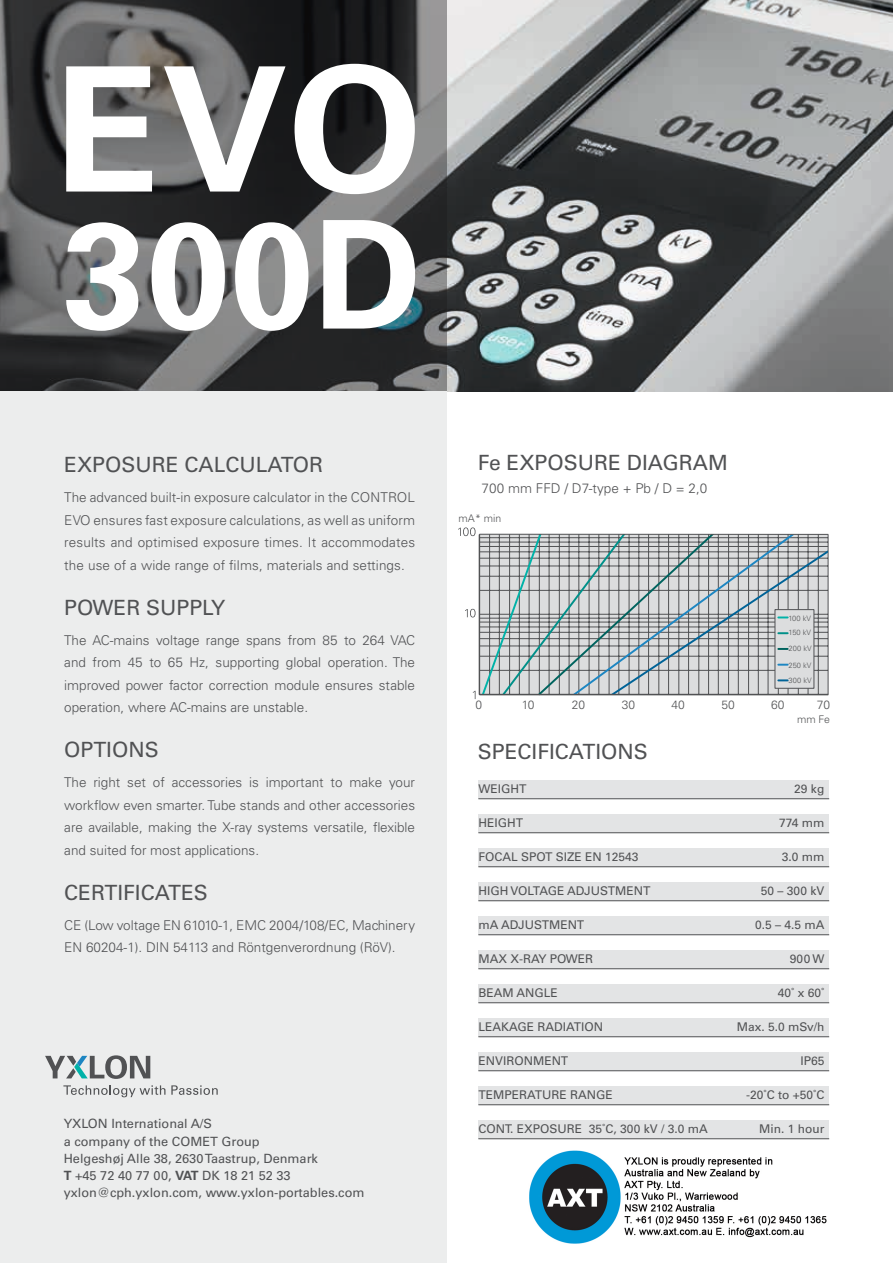
<style>
.page{position:relative;width:893px;height:1263px;background:#fff}
.page>*{position:absolute;margin:0;border:0;box-sizing:border-box;transform-origin:0 0}
.t1{font:21px "Univers LT Std";color:#515254}
.t2{font:300 13.5px/22.5px "Univers LT Std";color:#515254;text-align:justify}
.t3{font:12.75px/17.2px "Univers LT Std";color:#515254}
.t4{font:12px "Univers LT Std";color:#515254}
.t5{font:300 12px "Univers LT Std";color:#515254}
.t6{font:300 10.5px "Univers LT Std";color:#515254}
.t7{font:300 7.5px/14.1px "Univers LT Std";color:#515254}
.s1{font-weight:700}
</style>
<div class="page">
<img style="left:446px;top:0;width:447px;height:391px">
<svg style="left:0;top:0;width:446px;height:391px;background:#464748"></svg>
<div style="left:0;top:391px;width:446px;height:872px;background:#eceded"></div>
<svg style="left:66px;top:64px;width:349px;height:130px"></svg>
<svg style="left:66px;top:222px;width:72px;height:109px"></svg>
<svg style="left:152px;top:222px;width:73px;height:109px"></svg>
<svg style="left:235px;top:222px;width:73px;height:109px"></svg>
<svg style="left:323px;top:220px;width:92px;height:109px"></svg>
<div style="left:478px;top:1018px;width:351px;height:19px;background:#e3e4e5"></div>
<hr style="left:478px;top:1036px;width:351px;height:1px;background:#515254">
<div style="left:478px;top:1052px;width:351px;height:19px;background:#e3e4e5"></div>
<hr style="left:478px;top:1070px;width:351px;height:1px;background:#515254">
<div style="left:478px;top:1086px;width:351px;height:19px;background:#e3e4e5"></div>
<hr style="left:478px;top:1104px;width:351px;height:1px;background:#515254">
<div style="left:478px;top:984px;width:351px;height:19px;background:#e3e4e5"></div>
<hr style="left:478px;top:1002px;width:351px;height:1px;background:#515254">
<div style="left:478px;top:950px;width:351px;height:19px;background:#e3e4e5"></div>
<hr style="left:478px;top:968px;width:351px;height:1px;background:#515254">
<div style="left:478px;top:916px;width:351px;height:19px;background:#e3e4e5"></div>
<hr style="left:478px;top:934px;width:351px;height:1px;background:#515254">
<div style="left:478px;top:882px;width:351px;height:19px;background:#e3e4e5"></div>
<hr style="left:478px;top:900px;width:351px;height:1px;background:#515254">
<div style="left:478px;top:848px;width:351px;height:19px;background:#e3e4e5"></div>
<hr style="left:478px;top:866px;width:351px;height:1px;background:#515254">
<div style="left:478px;top:814px;width:351px;height:19px;background:#e3e4e5"></div>
<hr style="left:478px;top:832px;width:351px;height:1px;background:#515254">
<div style="left:478px;top:780px;width:351px;height:19px;background:#e3e4e5"></div>
<hr style="left:478px;top:798px;width:351px;height:1px;background:#515254">
<div style="left:478px;top:1120px;width:351px;height:19px;background:#e3e4e5"></div>
<hr style="left:478px;top:1138px;width:351px;height:1px;background:#515254">
<svg style="left:45px;top:1055px;width:105px;height:24px"></svg>
<svg style="left:63px;top:1085px;width:102px;height:12px"></svg>
<svg style="left:171px;top:1085px;width:47px;height:10px"></svg>
<hr style="left:828px;top:534px;width:1px;height:161px;background:#515254">
<svg style="left:458px;top:527px;width:370px;height:172px;background:#acb1b3"></svg>
<img style="left:529px;top:1150px;width:298px;height:94px">
<h1 class="t1" style="left:64px;top:452px;width:260px">EXPOSURE CALCULATOR</h1>
<p class="t2" style="left:64px;top:486px;width:352px">The advanced built-in exposure calculator in the CONTROL EVO ensures fast exposure calculations, as well as uniform results and optimised exposure times. It accommodates the use of a wide range of films, materials and settings.</p>
<h1 class="t1" style="left:64px;top:595px;width:162px">POWER SUPPLY</h1>
<p class="t2" style="left:64px;top:629px;width:352px">The AC-mains voltage range spans from 85 to 264 VAC and from 45 to 65 Hz, supporting global operation. The improved power factor correction module ensures stable operation, where AC-mains are unstable.</p>
<h1 class="t1" style="left:64px;top:737px;width:96px">OPTIONS</h1>
<p class="t2" style="left:64px;top:771px;width:352px">The right set of accessories is important to make your workflow even smarter. Tube stands and other accessories are available, making the X-ray systems versatile, flexible and suited for most applications.</p>
<h1 class="t1" style="left:64px;top:880px;width:145px">CERTIFICATES</h1>
<p class="t2" style="left:64px;top:914px;width:352px">CE (Low voltage EN 61010-1, EMC 2004/108/EC, Machinery<br>EN 60204-1). DIN 54113 and Röntgenverordnung (RöV).</p>
<p class="t3" style="left:64px;top:1115px;width:302px">YXLON International A/S<br>a company of the COMET Group<br>Helgeshøj Alle 38, 2630 Taastrup, Denmark<br><span class="s1">T</span> +45 72 40 77 00, <span class="s1">VAT</span> DK 18 21 52 33 yxlon@cph.yxlon.com, www.yxlon-portables.com</p>
<h1 class="t1" style="left:478px;top:450px;width:252px">Fe EXPOSURE DIAGRAM</h1>
<p class="t2" style="left:482px;top:477px;width:227px">700 mm FFD / D7-type + Pb / D = 2,0</p>
<p class="t6" style="left:459px;top:512px;width:44px">mA* min</p>
<p class="t7" style="left:789px;top:611px;width:24px">100 kV<br>150 kV</p>
<p class="t7" style="left:789px;top:640px;width:25px;line-height:16.5px">200 kV<br>250 kV</p>
<p class="t7" style="left:789px;top:673px;width:25px">300 kV</p>
<p class="t5" style="left:475px;top:698px;width:8px">0</p>
<p class="t5" style="left:522px;top:698px;width:14px">10</p>
<p class="t5" style="left:572px;top:698px;width:15px">20</p>
<p class="t5" style="left:622px;top:698px;width:15px">30</p>
<p class="t5" style="left:671px;top:698px;width:15px">40</p>
<p class="t5" style="left:721px;top:698px;width:15px">50</p>
<p class="t5" style="left:771px;top:698px;width:15px">60</p>
<p class="t5" style="left:817px;top:698px;width:15px">70</p>
<h1 class="t1" style="left:478px;top:739px;width:171px">SPECIFICATIONS</h1>
<p class="t6" style="left:797px;top:713px;width:34px">mm Fe</p>
<p class="t4" style="left:478px;top:781px;width:49px">WEIGHT</p>
<p class="t4" style="left:794px;top:781px;width:32px">29 kg</p>
<p class="t4" style="left:478px;top:815px;width:46px">HEIGHT</p>
<p class="t4" style="left:779px;top:815px;width:47px">774 mm</p>
<p class="t4" style="left:478px;top:849px;width:162px">FOCAL SPOT SIZE EN 12543</p>
<p class="t4" style="left:782px;top:849px;width:44px">3.0 mm</p>
<p class="t4" style="left:478px;top:883px;width:173px">HIGH VOLTAGE ADJUSTMENT</p>
<p class="t4" style="left:761px;top:883px;width:65px">50 – 300 kV</p>
<p class="t4" style="left:478px;top:917px;width:107px">mA ADJUSTMENT</p>
<p class="t4" style="left:755px;top:917px;width:71px">0.5 – 4.5 mA</p>
<p class="t4" style="left:478px;top:951px;width:116px">MAX X-RAY POWER</p>
<p class="t4" style="left:790px;top:951px;width:36px">900 W</p>
<p class="t4" style="left:478px;top:985px;width:81px">BEAM ANGLE</p>
<p class="t4" style="left:778px;top:985px;width:48px">40˚ x 60˚</p>
<p class="t4" style="left:478px;top:1019px;width:126px">LEAKAGE RADIATION</p>
<p class="t4" style="left:737px;top:1019px;width:89px">Max. 5.0 mSv/h</p>
<p class="t4" style="left:478px;top:1053px;width:91px">ENVIRONMENT</p>
<p class="t4" style="left:800px;top:1053px;width:26px">IP65</p>
<p class="t4" style="left:478px;top:1087px;width:136px">TEMPERATURE RANGE</p>
<p class="t4" style="left:746px;top:1087px;width:80px">-20˚C to +50˚C</p>
<p class="t4" style="left:478px;top:1121px;width:231px">CONT. EXPOSURE 35˚C, 300 kV / 3.0 mA</p>
<p class="t4" style="left:759px;top:1121px;width:67px">Min. 1 hour</p>
</div>
